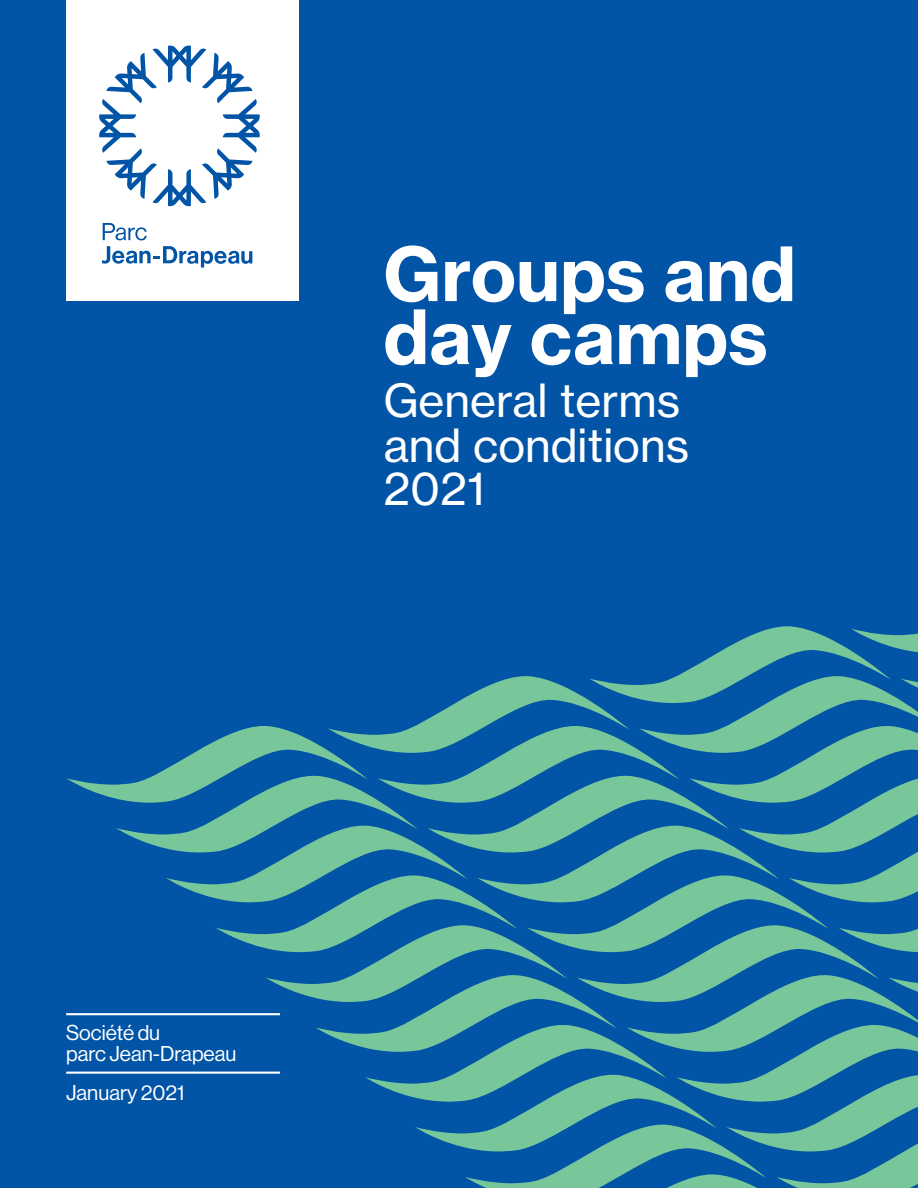
<style>
.page{position:relative;width:918px;height:1188px;background:#0154a6}
.page>*{position:absolute;margin:0;border:0;box-sizing:border-box;transform-origin:0 0}
.t1{font:73.5px/63px "N Haas Grotesk TX Pro 75 Bd";color:#fff}
.t2{font:45px/44.2px "N Haas Grotesk TX Pro 55 Rg";color:#fff}
.t3{font:21px/21px "N Haas Grotesk DS Pro 55 Rg";color:#fff}
</style>
<div class="page">
<div style="left:66px;top:0;width:232px;height:300px;background:#fff"></div>
<svg style="left:99px;top:45px;width:161px;height:161px"></svg>
<svg style="left:103px;top:223px;width:44px;height:17px"></svg>
<svg style="left:102px;top:246px;width:150px;height:22px"></svg>
<svg style="left:66px;top:626px;width:852px;height:562px"></svg>
<hr style="left:66px;top:1013px;width:214px;height:2px;background:#fff">
<hr style="left:66px;top:1072px;width:214px;height:2px;background:#fff">
<h1 class="t1" style="left:383px;top:243px;width:414px">Groups and day camps</h1>
<h2 class="t2" style="left:383px;top:378px;width:307px">General terms and conditions<br>2021</h2>
<p class="t3" style="left:66px;top:1023px;width:172px">Société du<br>parc Jean-Drapeau</p>
<p class="t3" style="left:66px;top:1083px;width:120px">January 2021</p>
</div>
